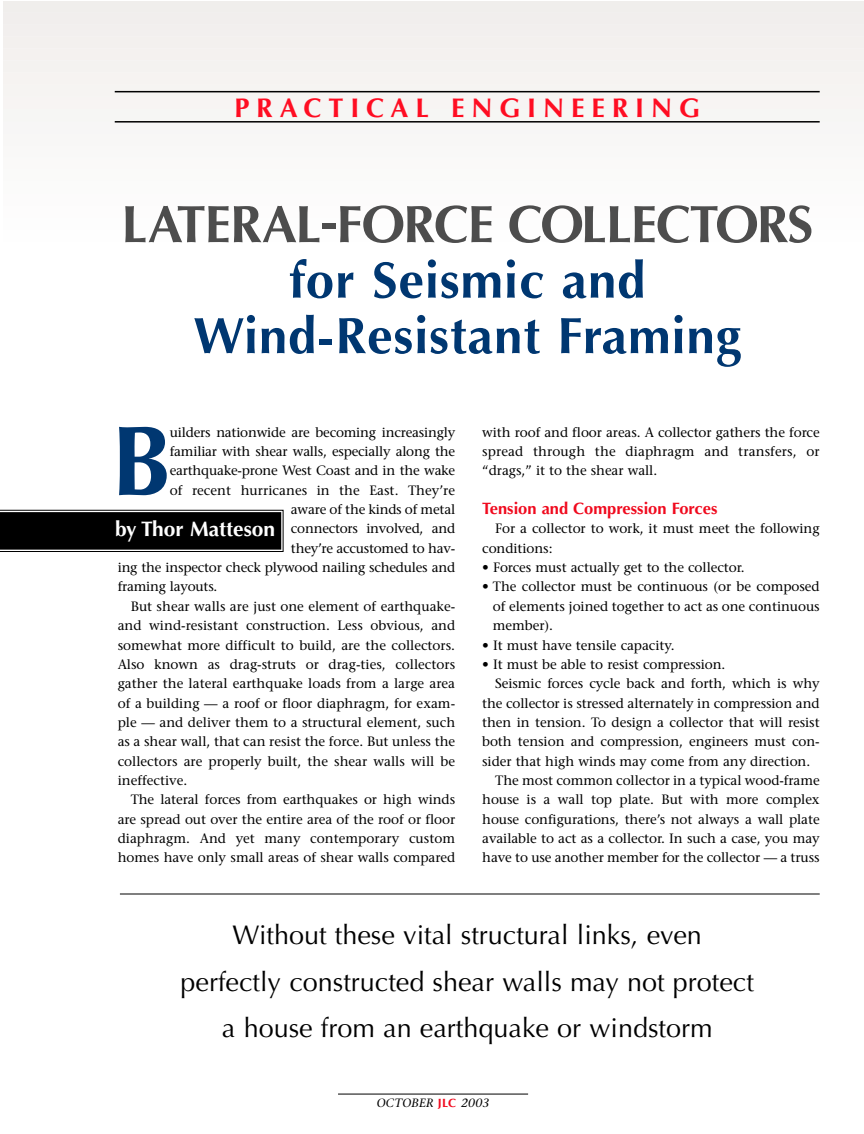
<style>
.page{position:relative;width:864px;height:1134px;background:#fff}
.page>*{position:absolute;margin:0;border:0;box-sizing:border-box;transform-origin:0 0}
.t1{font:700 99.15px "Optima";color:#003771}
.t2{font:700 52.5px "Optima";letter-spacing:-.02em;color:#4d4d4d}
.t3{font:700 51px/55.5px "Optima";letter-spacing:.015em;color:#003771;text-align:center}
.t4{font:27px/46.5px "Optima";color:#000;text-align:center}
.t5{font:700 27px "Optima";letter-spacing:.255em;color:#ff0d22}
.t6{font:700 21px "Optima";color:#fff}
.t7{font:700 16.5px "Optima";color:#f00a1e}
.t8{font:13.5px/19.4px "Stone Serif";letter-spacing:-.005em;color:#000;text-align:justify}
.t9{font:italic 12px "Stone Serif";letter-spacing:.015em;color:#000}
.s1{font-family:"Optima";font-weight:700;font-style:normal;color:#f00a1e}
</style>
<div class="page">
<div style="left:3px;top:188px;width:861px;height:23px;background:#fcfbfb"></div>
<div style="left:3px;top:176px;width:861px;height:23px;background:#fbfbfa"></div>
<div style="left:3px;top:164px;width:861px;height:23px;background:#fafaf9"></div>
<div style="left:3px;top:152px;width:861px;height:23px;background:#faf9f8"></div>
<div style="left:3px;top:140px;width:861px;height:22px;background:#f9f8f7"></div>
<div style="left:3px;top:128px;width:861px;height:22px;background:#f8f7f6"></div>
<div style="left:3px;top:116px;width:861px;height:22px;background:#f7f6f6"></div>
<div style="left:3px;top:104px;width:861px;height:22px;background:#f6f6f4"></div>
<div style="left:3px;top:92px;width:861px;height:22px;background:#f7f4f3"></div>
<svg style="left:3px;top:90px;width:861px;height:3px"></svg>
<div style="left:3px;top:67px;width:861px;height:23px;background:#f6f3f1"></div>
<div style="left:3px;top:55px;width:861px;height:23px;background:#f4f2f0"></div>
<div style="left:3px;top:43px;width:861px;height:23px;background:#f4f1ef"></div>
<div style="left:3px;top:31px;width:861px;height:23px;background:#f3f0ee"></div>
<div style="left:3px;top:19px;width:861px;height:23px;background:#f2efee"></div>
<div style="left:3px;top:7px;width:861px;height:23px;background:#f1eeed"></div>
<div style="left:3px;top:2px;width:861px;height:15px;background:#f0eeec"></div>
<hr style="left:338px;top:1094px;width:190px;height:1px;background:#000">
<svg style="left:0;top:510px;width:283px;height:42px"></svg>
<hr style="left:115px;top:91px;width:705px;height:1px;background:#000">
<hr style="left:115px;top:121px;width:705px;height:2px;background:#000">
<hr style="left:120px;top:894px;width:700px;height:1px;background:#000">
<h3 class="t5" style="left:234px;top:96px;width:467px">PRACTICAL ENGINEERING</h3>
<h2 class="t2" style="left:121px;top:203px;width:694px">LATERAL-FORCE COLLECTORS</h2>
<h3 class="t3" style="left:193px;top:257px;width:549px">for Seismic and<br>Wind-Resistant Framing</h3>
<h1 class="t1" style="left:111px;top:420px;width:62px">B</h1>
<p class="t8" style="left:170px;top:424px;width:287px">uilders nationwide are becoming increasingly</p>
<p class="t8" style="left:170px;top:443px;width:287px">familiar with shear walls, especially along the</p>
<p class="t8" style="left:170px;top:462px;width:287px">earthquake-prone West Coast and in the wake</p>
<p class="t8" style="left:170px;top:482px;width:287px">of recent hurricanes in the East. They’re</p>
<p class="t8" style="left:291px;top:501px;width:166px">aware of the kinds of metal</p>
<p class="t8" style="left:291px;top:520px;width:166px">connectors involved, and</p>
<p class="t8" style="left:291px;top:540px;width:166px">they’re accustomed to hav-</p>
<p class="t8" style="left:118px;top:559px;width:339px">ing the inspector check plywood nailing schedules and</p>
<p class="t8" style="left:118px;top:579px;width:101px">framing layouts.</p>
<p class="t8" style="left:131px;top:598px;width:326px">But shear walls are just one element of earthquake-</p>
<p class="t8" style="left:118px;top:617px;width:339px">and wind-resistant construction. Less obvious, and</p>
<p class="t8" style="left:118px;top:637px;width:339px">somewhat more difficult to build, are the collectors.</p>
<p class="t8" style="left:118px;top:656px;width:339px">Also known as drag-struts or drag-ties, collectors</p>
<p class="t8" style="left:118px;top:675px;width:339px">gather the lateral earthquake loads from a large area</p>
<p class="t8" style="left:118px;top:695px;width:339px">of a building — a roof or floor diaphragm, for exam-</p>
<p class="t8" style="left:118px;top:714px;width:339px">ple — and deliver them to a structural element, such</p>
<p class="t8" style="left:118px;top:733px;width:339px">as a shear wall, that can resist the force. But unless the</p>
<p class="t8" style="left:118px;top:753px;width:339px">collectors are properly built, the shear walls will be</p>
<p class="t8" style="left:118px;top:772px;width:71px">ineffective.</p>
<p class="t8" style="left:131px;top:791px;width:326px">The lateral forces from earthquakes or high winds</p>
<p class="t8" style="left:118px;top:811px;width:339px">are spread out over the entire area of the roof or floor</p>
<p class="t8" style="left:118px;top:830px;width:339px">diaphragm. And yet many contemporary custom</p>
<p class="t8" style="left:118px;top:849px;width:339px">homes have only small areas of shear walls compared</p>
<h3 class="t6" style="left:115px;top:520px;width:162px">by Thor Matteson</h3>
<p class="t8" style="left:482px;top:424px;width:339px">with roof and floor areas. A collector gathers the force spread through the diaphragm and transfers, or “drags,” it to the shear wall.</p>
<p class="t7" style="left:482px;top:502px;width:237px">Tension and Compression Forces</p>
<p class="t8" style="left:482px;top:520px;width:339px;text-indent:13px">For a collector to work, it must meet the following conditions:</p>
<p class="t8" style="left:482px;top:559px;width:264px">• Forces must actually get to the collector.</p>
<p class="t8" style="left:493px;top:579px;width:328px;text-indent:-11px">• The collector must be continuous (or be composed of elements joined together to act as one continuous member).</p>
<p class="t8" style="left:482px;top:637px;width:194px">• It must have tensile capacity.</p>
<p class="t8" style="left:482px;top:656px;width:245px">• It must be able to resist compression.</p>
<p class="t8" style="left:495px;top:675px;width:326px">Seismic forces cycle back and forth, which is why</p>
<p class="t8" style="left:482px;top:695px;width:339px">the collector is stressed alternately in compression and</p>
<p class="t8" style="left:482px;top:714px;width:339px">then in tension. To design a collector that will resist</p>
<p class="t8" style="left:482px;top:733px;width:339px">both tension and compression, engineers must con-</p>
<p class="t8" style="left:482px;top:753px;width:330px">sider that high winds may come from any direction.</p>
<p class="t8" style="left:495px;top:772px;width:326px">The most common collector in a typical wood-frame</p>
<p class="t8" style="left:482px;top:791px;width:339px">house is a wall top plate. But with more complex</p>
<p class="t8" style="left:482px;top:811px;width:339px">house configurations, there’s not always a wall plate</p>
<p class="t8" style="left:482px;top:830px;width:339px">available to act as a collector. In such a case, you may</p>
<p class="t8" style="left:482px;top:849px;width:339px">have to use another member for the collector — a truss</p>
<h3 class="t4" style="left:181px;top:915px;width:575px">Without these vital structural links, even perfectly constructed shear walls may not protect a house from an earthquake or windstorm</h3>
<p class="t9" style="left:377px;top:1099px;width:114px">OCTOBER <span class="s1">JLC</span> 2003</p>
</div>
